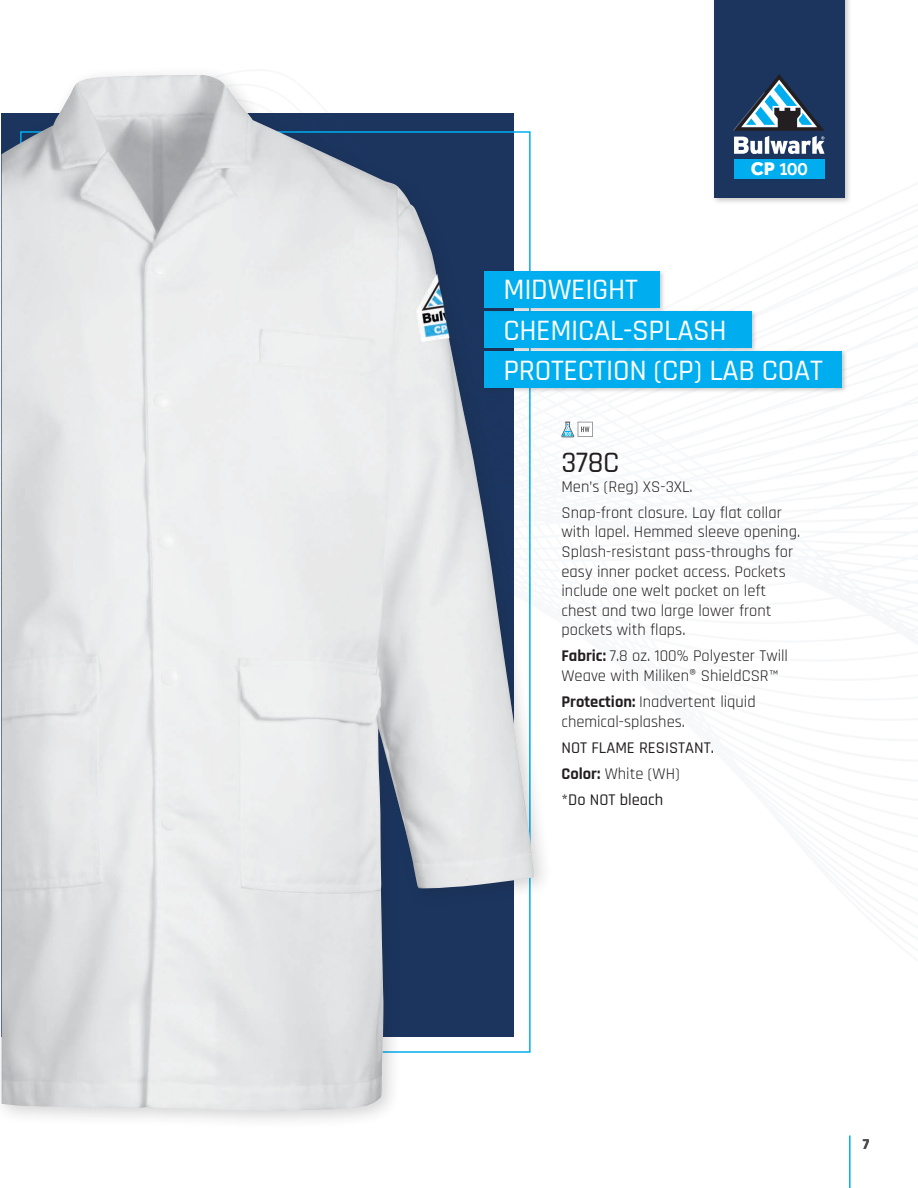
<style>
.page{position:relative;width:918px;height:1188px;background:#fff}
.page>*{position:absolute;margin:0;border:0;box-sizing:border-box;transform-origin:0 0}
.t1{font:500 30px/40.5px "Rajdhani";letter-spacing:-.01em;color:#fff}
.t2{font:500 30px "Rajdhani";color:#231f20}
.t3{font:500 18.9px "Effra";color:#fff}
.t4{font:16.5px/19.5px "Rajdhani";color:#231f20}
.t5{font:500 16.5px/26.2px "Rajdhani";color:#231f20}
.t6{font:700 15px "Rajdhani";color:#231f20}
.s1{font-weight:800}
.s2{font-weight:700}
.s3{font-weight:400}
</style>
<div class="page">
<svg style="left:561px;top:422px;width:32px;height:15px"></svg>
<div style="left:711px;top:0;width:141px;height:205px;background:#231f20;opacity:.24"></div>
<div style="left:714px;top:0;width:131px;height:198px;background:#1b355f"></div>
<svg style="left:734px;top:74px;width:91px;height:80px"></svg>
<div style="left:734px;top:159px;width:90px;height:20px;background:#00aeef"></div>
<div style="left:483px;top:310px;width:274px;height:43px;background:#231f20;opacity:.24"></div>
<div style="left:484px;top:312px;width:268px;height:36px;background:#00aeef"></div>
<div style="left:483px;top:270px;width:183px;height:43px;background:#231f20;opacity:.24"></div>
<div style="left:484px;top:272px;width:176px;height:36px;background:#00aeef"></div>
<div style="left:483px;top:349px;width:365px;height:44px;background:#231f20;opacity:.24"></div>
<div style="left:484px;top:351px;width:358px;height:36px;background:#00aeef"></div>
<div style="left:0;top:64px;width:554px;height:1067px;background:#231f20;opacity:.2"></div>
<img style="left:2px;top:75px;width:532px;height:1036px">
<img style="left:311px;top:166px;width:238px;height:298px">
<hr style="left:849px;top:1136px;width:2px;height:52px;background:#00aeef">
<p class="t3" style="left:751px;top:158px;width:58px"><span class="s1">CP</span> 100</p>
<h1 class="t1" style="left:504px;top:270px;width:321px">MIDWEIGHT<br>CHEMICAL-SPLASH<br>PROTECTION (CP) LAB COAT</h1>
<h1 class="t2" style="left:562px;top:445px;width:59px">378C</h1>
<p class="t4" style="left:562px;top:474px;width:222px;line-height:26.2px">Men’s (Reg) XS-3XL.<br>Snap-front closure. Lay flat collar</p>
<p class="t4" style="left:562px;top:523px;width:240px">with lapel. Hemmed sleeve opening.<br>Splash-resistant pass-throughs for easy inner pocket access. Pockets include one welt pocket on left chest and two large lower front pockets with flaps.</p>
<p class="t4" style="left:562px;top:647px;width:228px"><span class="s2">Fabric:</span> 7.8 oz. 100% Polyester Twill<br>Weave with Miliken® ShieldCSR™</p>
<p class="t4" style="left:562px;top:693px;width:196px"><span class="s2">Protection:</span> Inadvertent liquid chemical-splashes.</p>
<p class="t5" style="left:562px;top:735px;width:154px">NOT FLAME RESISTANT.<br><span class="s2">Color:</span> <span class="s3">White (WH)<br></span>*Do NOT bleach</p>
<p class="t6" style="left:863px;top:1135px;width:8px">7</p>
</div>
